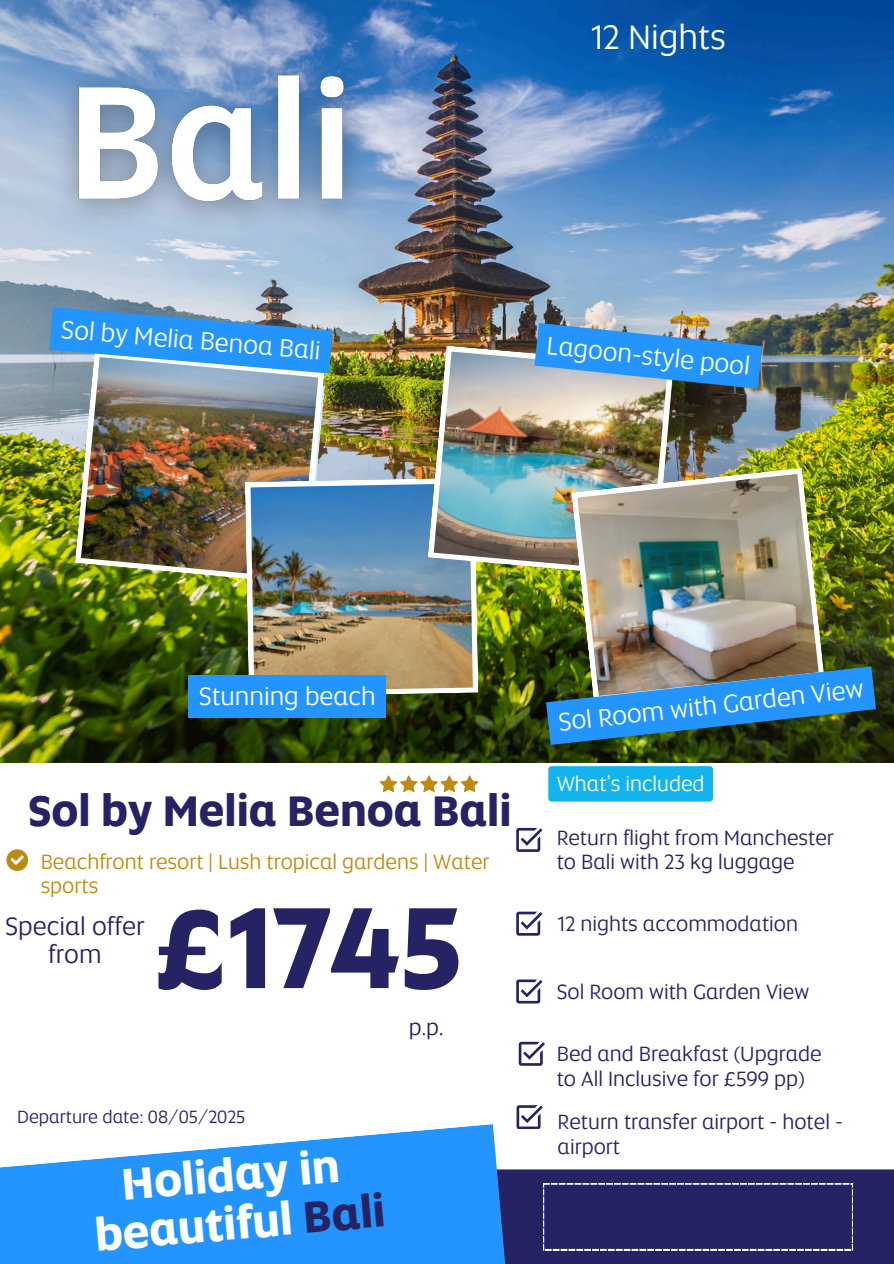
<style>
.page{position:relative;width:894px;height:1264px;background:#fff}
.page>*{position:absolute;margin:0;border:0;box-sizing:border-box;transform-origin:0 0}
.t1{font:700 117.3px "Etihad Altis";color:#262364}
.t2{font:700 45px/48.3px "Etihad Altis";color:#fff;text-align:center}
.t3{font:700 43.5px "Etihad Altis";color:#262364}
.t4{font:34.5px "Etihad Altis";color:#fff}
.t5{font:25.5px "Etihad Altis";color:#fff}
.t6{font:25.5px "Etihad Altis";color:#262364}
.t7{font:22.5px "Etihad Altis";color:#262364}
.t8{font:21px/24.8px "Etihad Altis";color:#262364}
.t9{font:21px/24.8px "Etihad Altis";color:#bd8b13}
.t10{font:21px "Etihad Altis";color:#fff}
.t11{font:18px "Etihad Altis";color:#262364}
.s1{color:#262364}
</style>
<div class="page">
<img style="left:0;top:0;width:893px;height:763px">
<img style="left:75px;top:373px;width:249px;height:211px">
<img style="left:245px;top:477px;width:233px;height:220px">
<img style="left:427px;top:345px;width:246px;height:232px">
<img style="left:571px;top:468px;width:253px;height:198px">
<svg style="left:516px;top:828px;width:26px;height:23px"></svg>
<svg style="left:516px;top:911px;width:26px;height:24px"></svg>
<svg style="left:516px;top:979px;width:26px;height:24px"></svg>
<svg style="left:518px;top:1041px;width:27px;height:24px"></svg>
<svg style="left:516px;top:1105px;width:26px;height:23px"></svg>
<div style="left:0;top:1169px;width:893px;height:94px;background:#262364"></div>
<svg style="left:0;top:1124px;width:516px;height:139px;fill:#2495ff"></svg>
<svg style="left:6px;top:849px;width:22px;height:21px"></svg>
<svg style="left:543px;top:1183px;width:309px;height:66px"></svg>
<svg style="left:534px;top:323px;width:228px;height:66px;background:#539bdd"></svg>
<svg style="left:49px;top:307px;width:283px;height:66px;background:#52a0e8"></svg>
<div style="left:188px;top:675px;width:198px;height:43px;background:#2495ff"></div>
<svg style="left:546px;top:666px;width:329px;height:79px;background:#38779e"></svg>
<div style="left:548px;top:766px;width:164px;height:35px;background:#13b3ee"></div>
<img style="left:37px;top:37px;width:347px;height:211px">
<svg style="left:379px;top:775px;width:99px;height:17px"></svg>
<p class="t5" style="left:63px;top:312px;width:261px;rotate:5deg">Sol by Melia Benoa Bali</p>
<h5 class="t4" style="left:590px;top:14px;width:137px">12 Nights</h5>
<h4 class="t5" style="left:548px;top:328px;width:205px;rotate:6deg">Lagoon-style pool</h4>
<p class="t5" style="left:199px;top:680px;width:179px">Stunning beach</p>
<h5 class="t5" style="left:556px;top:705px;width:308px;rotate:-6deg">Sol Room with Garden View</h5>
<p class="t3" style="left:28px;top:783px;width:485px">Sol by Melia Benoa Bali</p>
<h6 class="t9" style="left:41px;top:849px;width:450px">Beachfront resort | Lush tropical gardens | Water sports</h6>
<h6 class="t10" style="left:556px;top:769px;width:149px">What’s included</h6>
<h5 class="t8" style="left:556px;top:825px;width:279px">Return flight from Manchester to Bali with 23 kg luggage</h5>
<h5 class="t1" style="left:155px;top:871px;width:309px">£1745</h5>
<p class="t6" style="left:5px;top:909px;width:141px">Special offer</p>
<p class="t8" style="left:557px;top:911px;width:242px">12 nights accommodation</p>
<p class="t6" style="left:48px;top:938px;width:55px">from</p>
<p class="t8" style="left:556px;top:979px;width:254px">Sol Room with Garden View</p>
<h6 class="t7" style="left:409px;top:1012px;width:36px">p.p.</h6>
<h3 class="t11" style="left:17px;top:1105px;width:229px">Departure date: 08/05/2025</h3>
<p class="t2" style="left:89px;top:1163px;width:292px;rotate:-5deg">Holiday in beautiful <span class="s1">Bali</span></p>
<p class="t8" style="left:556px;top:1041px;width:266px">Bed and Breakfast (Upgrade to All Inclusive for £599 pp)</p>
<p class="t8" style="left:557px;top:1109px;width:287px">Return transfer airport - hotel - airport</p>
</div>
